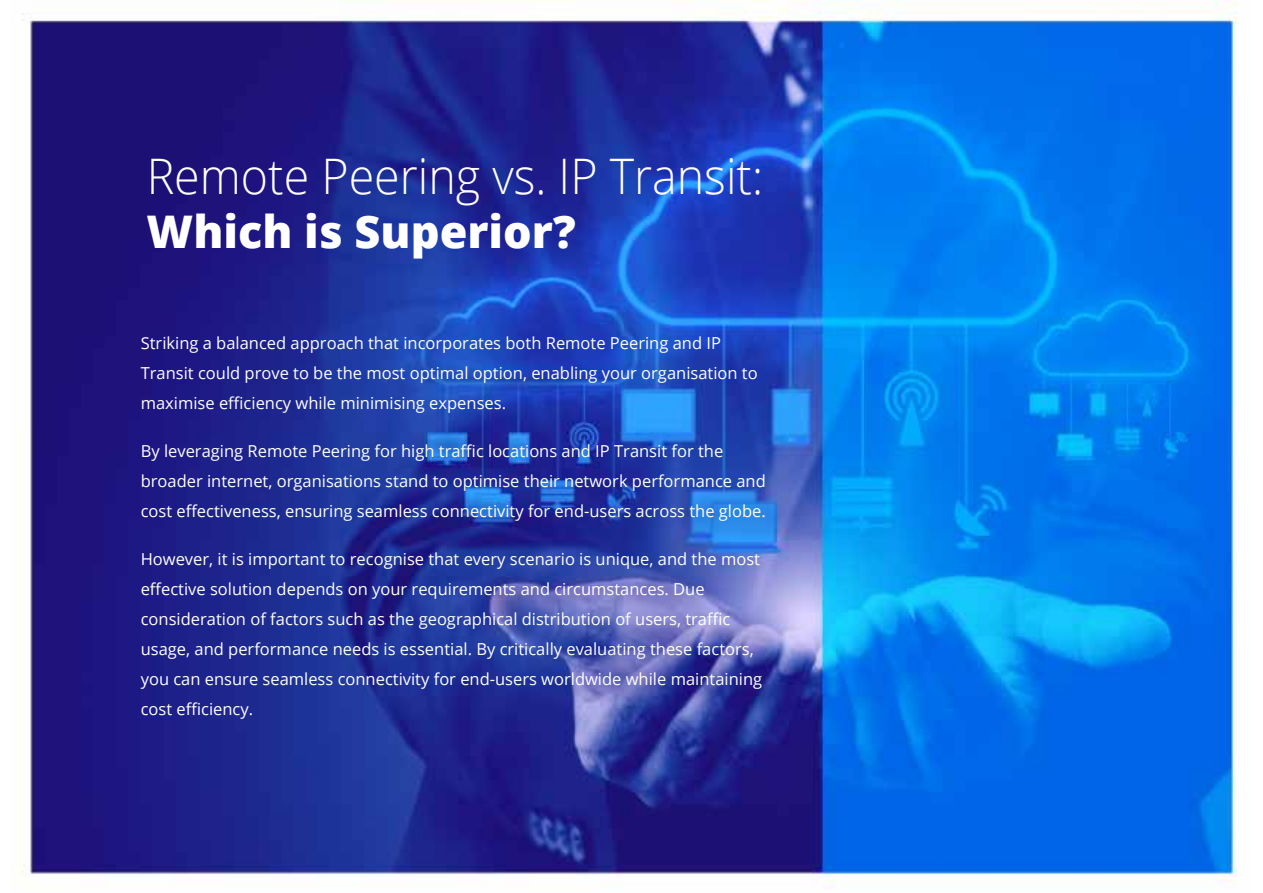
<style>
.page{position:relative;width:1263px;height:893px;background:#fff}
.page>*{position:absolute;margin:0;border:0;box-sizing:border-box;transform-origin:0 0}
.t1{font:300 49.05px "Open Sans";color:#fff;scale:.95 1}
.t2{font:800 45px "Open Sans";color:#fff}
.t3{font:16.5px/30px "Open Sans";color:#fff}
</style>
<div class="page">
<img style="left:18px;top:0;width:1220px;height:883px">
<h1 class="t1" style="left:147px;top:142px;width:650px">Remote Peering vs. IP Transit:</h1>
<h2 class="t2" style="left:147px;top:197px;width:431px">Which is Superior?</h2>
<p class="t3" style="left:141px;top:327px;width:618px">Striking a balanced approach that incorporates both Remote Peering and IP<br>Transit could prove to be the most optimal option, enabling your organisation to maximise efficiency while minimising expenses.</p>
<p class="t3" style="left:141px;top:435px;width:627px">By leveraging Remote Peering for high traffic locations and IP Transit for the broader internet, organisations stand to optimise their network performance and cost effectiveness, ensuring seamless connectivity for end-users across the globe.</p>
<p class="t3" style="left:141px;top:543px;width:623px">However, it is important to recognise that every scenario is unique, and the most effective solution depends on your requirements and circumstances. Due consideration of factors such as the geographical distribution of users, traffic usage, and performance needs is essential. By critically evaluating these factors, you can ensure seamless connectivity for end-users worldwide while maintaining cost efficiency.</p>
</div>
